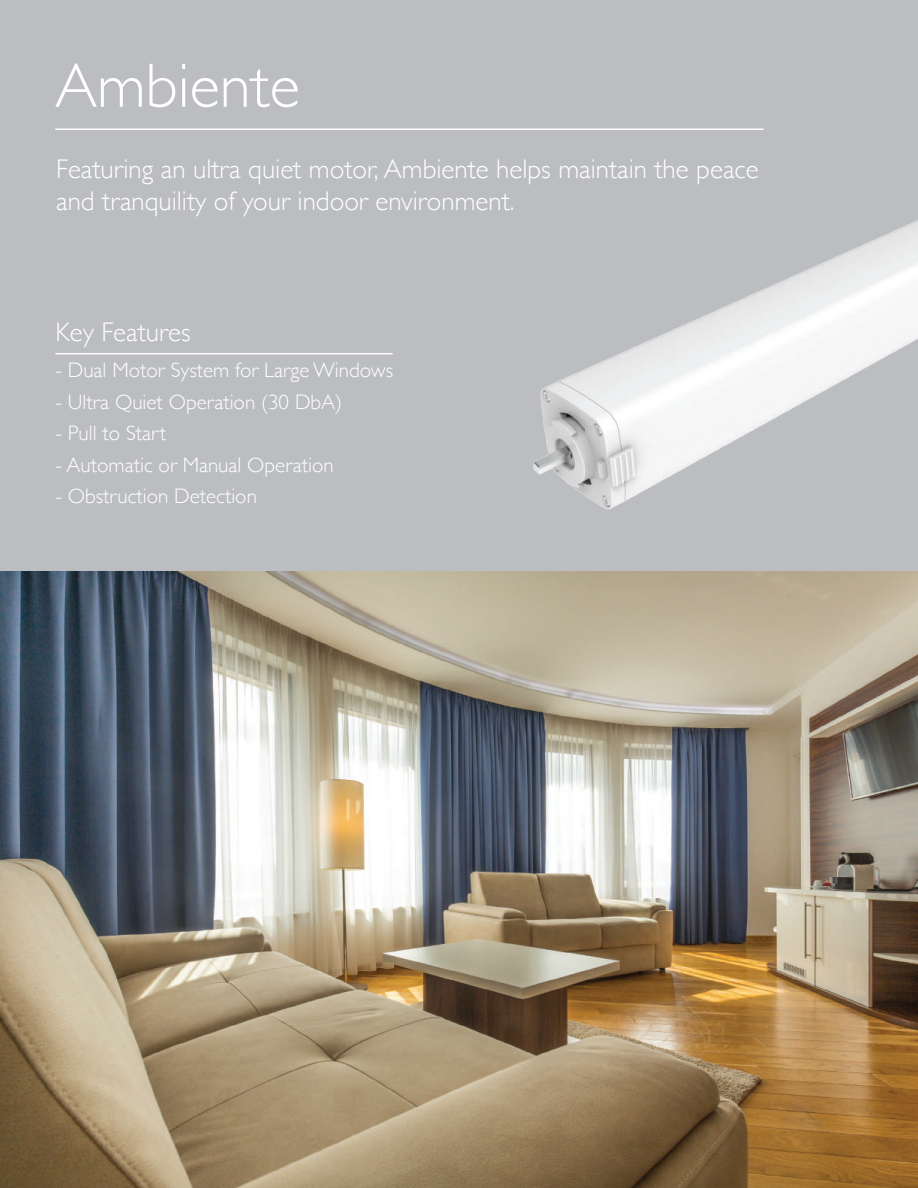
<style>
.page{position:relative;width:918px;height:1188px;background:#fff}
.page>*{position:absolute;margin:0;border:0;box-sizing:border-box;transform-origin:0 0}
.t1{font:300 63px "Gill Sans";color:#fff}
.t2{font:300 27px/32.4px "Gill Sans";color:#fff}
.t3{font:300 21px "Gill Sans";color:#fff}
</style>
<div class="page">
<div style="left:0;top:0;width:917px;height:1186px;background:#bcbdc0"></div>
<img style="left:533px;top:179px;width:385px;height:354px">
<hr style="left:55px;top:353px;width:338px;height:1px;background:#fff">
<hr style="left:55px;top:129px;width:709px;height:1px;background:#fff">
<img style="left:0;top:572px;width:918px;height:616px">
<h1 class="t1" style="left:55px;top:36px;width:246px">Ambiente</h1>
<p class="t2" style="left:56px;top:151px;width:704px">Featuring an ultra quiet motor, Ambiente helps maintain the peace and tranquility of your indoor environment.</p>
<p class="t2" style="left:55px;top:315px;width:137px">Key Features</p>
<p class="t3" style="left:55px;top:354px;width:339px">- Dual Motor System for Large Windows</p>
<p class="t3" style="left:55px;top:386px;width:288px">- Ultra Quiet Operation (30 DbA)</p>
<p class="t3" style="left:55px;top:417px;width:112px">- Pull to Start</p>
<p class="t3" style="left:55px;top:449px;width:280px">- Automatic or Manual Operation</p>
<p class="t3" style="left:55px;top:480px;width:203px">- Obstruction Detection</p>
</div>
